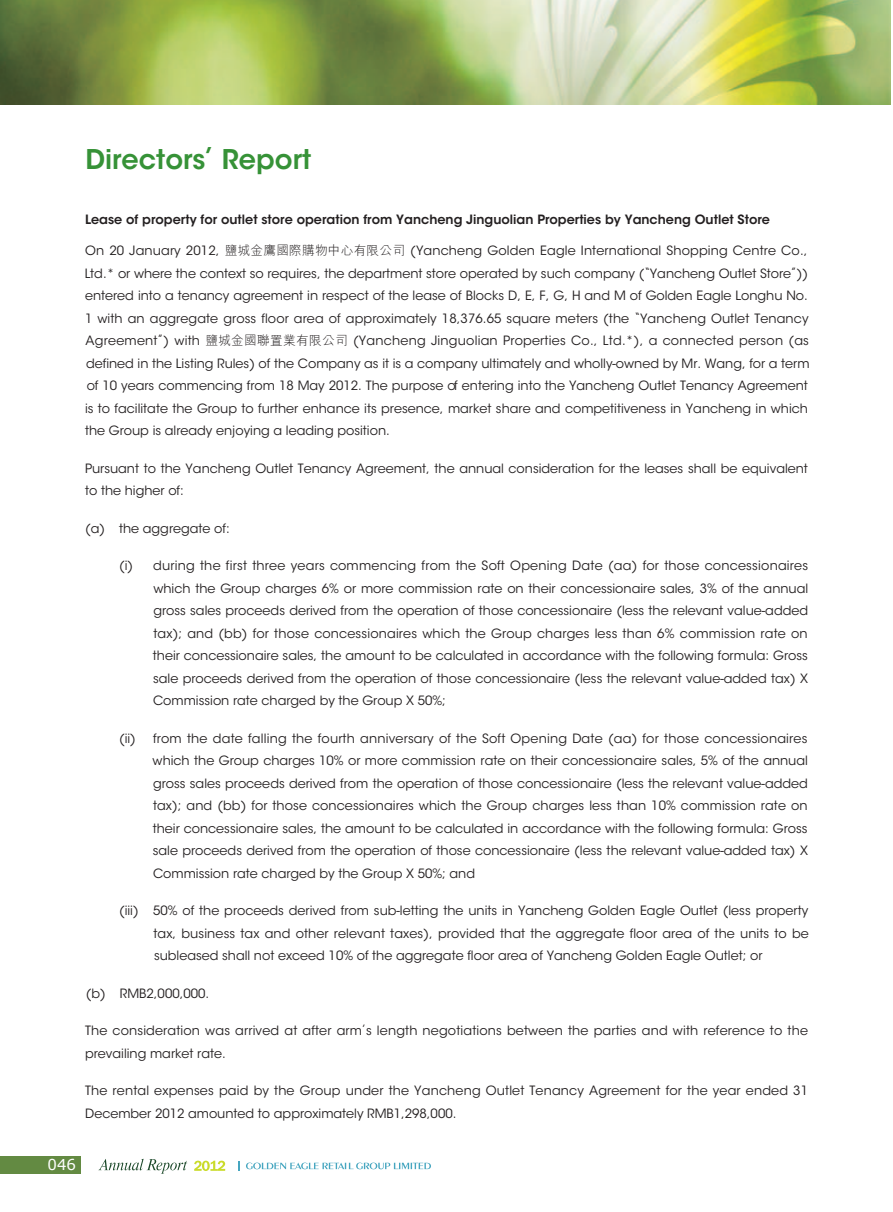
<style>
.page{position:relative;width:893px;height:1212px;background:#fff}
.page>*{position:absolute;margin:0;border:0;box-sizing:border-box;transform-origin:0 0}
.t1{font:600 27px "ITC Avant Garde Std";color:#369237}
.t2{font:15px "Verdana";color:#fff}
.t3{font:12.75px/22.5px "ITC Avant Garde Std";color:#231f20}
.t4{font:600 12.75px "ITC Avant Garde Std";color:#231f20}
.s1{font-family:"M Hei HK";font-weight:300}
</style>
<div class="page">
<svg style="left:246px;top:1162px;width:185px;height:7px"></svg>
<svg style="left:238px;top:1161px;width:2px;height:9px"></svg>
<svg style="left:194px;top:1160px;width:31px;height:11px"></svg>
<svg style="left:98px;top:1159px;width:89px;height:15px"></svg>
<div style="left:0;top:1157px;width:81px;height:17px;background:#638a42"></div>
<img style="left:0;top:0;width:891px;height:104px">
<h1 class="t1" style="left:85px;top:142px;width:227px">Directors’ Report</h1>
<p class="t4" style="left:85px;top:211px;width:686px">Lease of property for outlet store operation from Yancheng Jinguolian Properties by Yancheng Outlet Store</p>
<p class="t3" style="left:85px;top:239px;width:726px">On 20 January 2012, <span class="s1">鹽城金鷹國際購物中心有限公司</span> (Yancheng Golden Eagle International Shopping Centre Co., Ltd.* or where the context so requires, the department store operated by such company (“Yancheng Outlet Store”)) entered into a tenancy agreement in respect of the lease of Blocks D, E, F, G, H and M of Golden Eagle Longhu No.<br>1 with an aggregate gross floor area of approximately 18,376.65 square meters (the “Yancheng Outlet Tenancy Agreement”) with <span class="s1">鹽城金國聯置業有限公司</span> (Yancheng Jinguolian Properties Co., Ltd.*), a connected person (as defined in the Listing Rules) of the Company as it is a company ultimately and wholly-owned by Mr. Wang, for a term of 10 years commencing from 18 May 2012. The purpose of entering into the Yancheng Outlet Tenancy Agreement is to facilitate the Group to further enhance its presence, market share and competitiveness in Yancheng in which the Group is already enjoying a leading position.</p>
<p class="t3" style="left:85px;top:457px;width:724px">Pursuant to the Yancheng Outlet Tenancy Agreement, the annual consideration for the leases shall be equivalent to the higher of:</p>
<p class="t3" style="left:85px;top:517px;width:146px">(a) the aggregate of:</p>
<p class="t3" style="left:153px;top:554px;width:657px;text-align:justify;text-indent:-34px">(i) during the first three years commencing from the Soft Opening Date (aa) for those concessionaires which the Group charges 6% or more commission rate on their concessionaire sales, 3% of the annual gross sales proceeds derived from the operation of those concessionaire (less the relevant value-added tax); and (bb) for those concessionaires which the Group charges less than 6% commission rate on their concessionaire sales, the amount to be calculated in accordance with the following formula: Gross sale proceeds derived from the operation of those concessionaire (less the relevant value-added tax) X Commission rate charged by the Group X 50%;</p>
<p class="t3" style="left:153px;top:727px;width:657px;text-align:justify;text-indent:-34px">(ii) from the date falling the fourth anniversary of the Soft Opening Date (aa) for those concessionaires which the Group charges 10% or more commission rate on their concessionaire sales, 5% of the annual gross sales proceeds derived from the operation of those concessionaire (less the relevant value-added tax); and (bb) for those concessionaires which the Group charges less than 10% commission rate on their concessionaire sales, the amount to be calculated in accordance with the following formula: Gross sale proceeds derived from the operation of those concessionaire (less the relevant value-added tax) X Commission rate charged by the Group X 50%; and</p>
<p class="t3" style="left:153px;top:899px;width:657px;text-align:justify;text-indent:-34px">(iii) 50% of the proceeds derived from sub-letting the units in Yancheng Golden Eagle Outlet (less property tax, business tax and other relevant taxes), provided that the aggregate floor area of the units to be subleased shall not exceed 10% of the aggregate floor area of Yancheng Golden Eagle Outlet; or</p>
<p class="t3" style="left:86px;top:982px;width:125px">(b) RMB2,000,000.</p>
<p class="t3" style="left:85px;top:1019px;width:724px">The consideration was arrived at after arm’s length negotiations between the parties and with reference to the prevailing market rate.</p>
<p class="t3" style="left:85px;top:1079px;width:724px">The rental expenses paid by the Group under the Yancheng Outlet Tenancy Agreement for the year ended 31<br>December 2012 amounted to approximately RMB1,298,000.</p>
<p class="t2" style="left:48px;top:1154px;width:30px">046</p>
</div>
